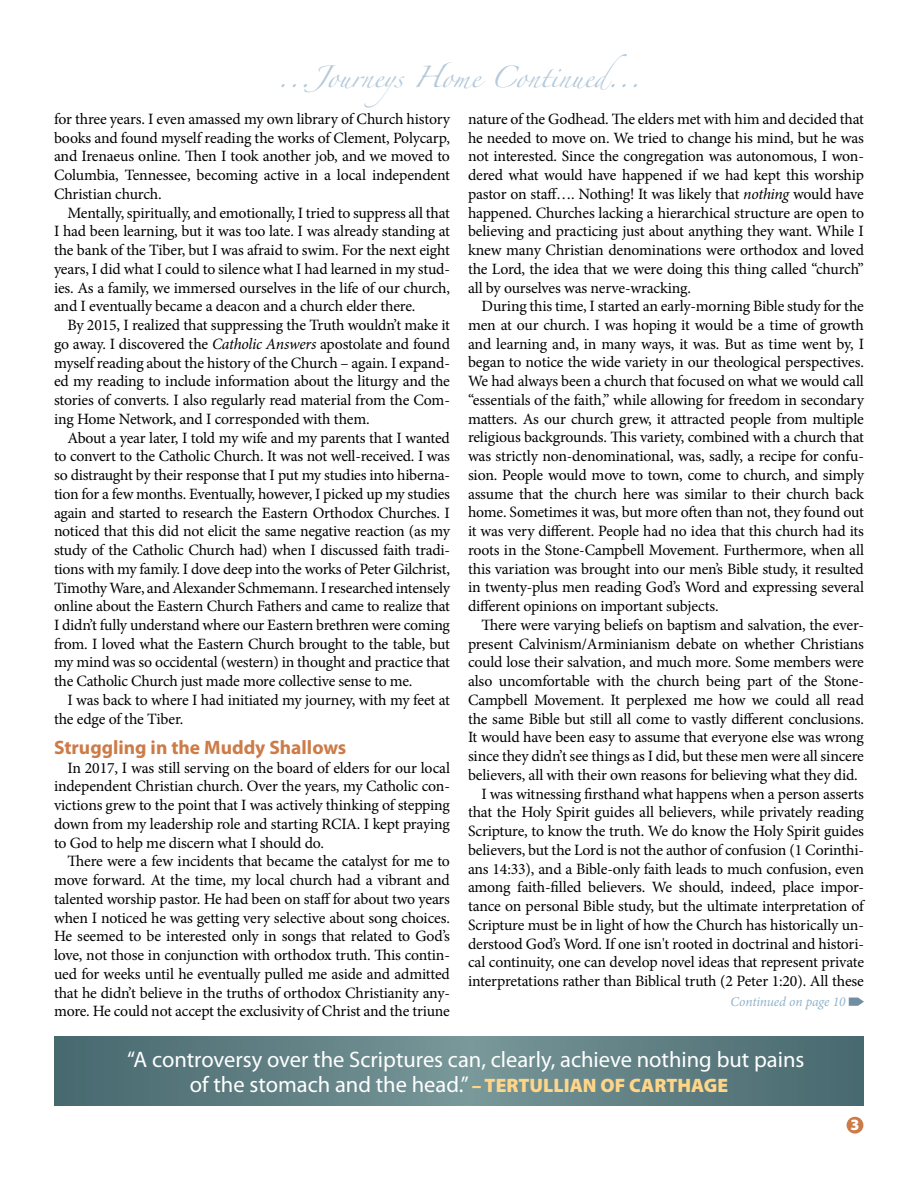
<style>
.page{position:relative;width:918px;height:1188px;background:#fff}
.page>*{position:absolute;margin:0;border:0;box-sizing:border-box;transform-origin:0 0}
.t1{font:22.5px/25.5px "Myriad Pro";color:#fff}
.t2{font:700 19.5px "Myriad Pro";color:#cd7b47}
.t3{font:19.5px "Zapfino";color:#b4c9da}
.t4{font:15.75px/18.8px "Minion Pro";letter-spacing:-.01em;color:#000;text-align:justify}
.t5{font:900 15.75px "Myriad Pro";color:#fff}
.t6{font:italic 13.5px "Minion Pro";letter-spacing:-.01em;color:#90b2ca}
.s1{font-style:italic}
.s2{font-weight:900;font-size:19.5px;color:#ffd688}
</style>
<div class="page">
<svg style="left:849px;top:998px;width:15px;height:8px"></svg>
<div style="left:847px;top:1117px;width:16px;height:17px;background:#cd7b47;border-radius:50%"></div>
<svg style="left:54px;top:1036px;width:810px;height:70px;background:#5f7f83"></svg>
<p class="t3" style="left:277px;top:69px;width:365px">...Journeys Home Continued...</p>
<p class="t4" style="left:54px;top:110px;width:398px">for three years. I even amassed my own library of Church history books and found myself reading the works of Clement, Polycarp, and Irenaeus online. Then I took another job, and we moved to Columbia, Tennessee, becoming active in a local independent Christian church.</p>
<p class="t4" style="left:54px;top:203px;width:398px;text-indent:13px">Mentally, spiritually, and emotionally, I tried to suppress all that I had been learning, but it was too late. I was already standing at the bank of the Tiber, but I was afraid to swim. For the next eight years, I did what I could to silence what I had learned in my stud&shy;ies. As a family, we immersed ourselves in the life of our church, and I eventually became a deacon and a church elder there.</p>
<p class="t4" style="left:54px;top:316px;width:398px;text-indent:13px">By 2015, I realized that suppressing the Truth wouldn’t make it go away. I discovered the <span class="s1">Catholic Answers</span> apostolate and found myself reading about the history of the Church – again. I expand&shy;ed my reading to include information about the liturgy and the stories of converts. I also regularly read material from the Com&shy;ing Home Network, and I corresponded with them.</p>
<p class="t4" style="left:54px;top:428px;width:398px;text-indent:13px">About a year later, I told my wife and my parents that I wanted to convert to the Catholic Church. It was not well-received. I was so distraught by their response that I put my studies into hiberna&shy;tion for a few months. Eventually, however, I picked up my studies again and started to research the Eastern Orthodox Churches. I noticed that this did not elicit the same negative reaction (as my study of the Catholic Church had) when I discussed faith tradi&shy;tions with my family. I dove deep into the works of Peter Gilchrist, Timothy Ware, and Alexander Schmemann. I researched intensely online about the Eastern Church Fathers and came to realize that I didn’t fully understand where our Eastern brethren were coming from. I loved what the Eastern Church brought to the table, but my mind was so occidental (western) in thought and practice that the Catholic Church just made more collective sense to me.</p>
<p class="t4" style="left:54px;top:691px;width:398px;text-indent:13px">I was back to where I had initiated my journey, with my feet at the edge of the Tiber.</p>
<p class="t2" style="left:54px;top:736px;width:294px">Struggling in the Muddy Shallows</p>
<p class="t4" style="left:54px;top:758px;width:398px;text-indent:13px">In 2017, I was still serving on the board of elders for our local independent Christian church. Over the years, my Catholic con&shy;victions grew to the point that I was actively thinking of stepping down from my leadership role and starting RCIA. I kept praying to God to help me discern what I should do.</p>
<p class="t4" style="left:54px;top:852px;width:398px;text-indent:13px">There were a few incidents that became the catalyst for me to move forward. At the time, my local church had a vibrant and talented worship pastor. He had been on staff for about two years when I noticed he was getting very selective about song choices.<br>He seemed to be interested only in songs that related to God’s love, not those in conjunction with orthodox truth. This contin&shy;ued for weeks until he eventually pulled me aside and admitted that he didn’t believe in the truths of orthodox Christianity any&shy;more. He could not accept the exclusivity of Christ and the triune</p>
<p class="t4" style="left:468px;top:110px;width:398px">nature of the Godhead. The elders met with him and decided that he needed to move on. We tried to change his mind, but he was not interested. Since the congregation was autonomous, I won&shy;dered what would have happened if we had kept this worship pastor on staff…. Nothing! It was likely that <span class="s1">nothing</span> would have happened. Churches lacking a hierarchical structure are open to believing and practicing just about anything they want. While I knew many Christian denominations were orthodox and loved the Lord, the idea that we were doing this thing called “church” all by ourselves was nerve-wracking.</p>
<p class="t4" style="left:468px;top:297px;width:398px;text-indent:13px">During this time, I started an early-morning Bible study for the men at our church. I was hoping it would be a time of growth and learning and, in many ways, it was. But as time went by, I began to notice the wide variety in our theological perspectives.<br>We had always been a church that focused on what we would call “essentials of the faith,” while allowing for freedom in secondary matters. As our church grew, it attracted people from multiple religious backgrounds. This variety, combined with a church that was strictly non-denominational, was, sadly, a recipe for confu&shy;sion. People would move to town, come to church, and simply assume that the church here was similar to their church back home. Sometimes it was, but more often than not, they found out it was very different. People had no idea that this church had its roots in the Stone-Campbell Movement. Furthermore, when all this variation was brought into our men’s Bible study, it resulted in twenty-plus men reading God’s Word and expressing several different opinions on important subjects.</p>
<p class="t4" style="left:482px;top:616px;width:384px">There were varying beliefs on baptism and salvation, the ever-</p>
<p class="t4" style="left:468px;top:634px;width:398px">present Calvinism/Arminianism debate on whether Christians</p>
<p class="t4" style="left:468px;top:653px;width:398px">could lose their salvation, and much more. Some members were</p>
<p class="t4" style="left:468px;top:672px;width:398px">also uncomfortable with the church being part of the Stone-</p>
<p class="t4" style="left:468px;top:691px;width:397px">Campbell Movement. It perplexed me how we could all read</p>
<p class="t4" style="left:468px;top:709px;width:398px">the same Bible but still all come to vastly different conclusions.</p>
<p class="t4" style="left:468px;top:728px;width:397px">It would have been easy to assume that everyone else was wrong</p>
<p class="t4" style="left:468px;top:747px;width:397px">since they didn’t see things as I did, but these men were all sincere</p>
<p class="t4" style="left:468px;top:766px;width:391px">believers, all with their own reasons for believing what they did.</p>
<p class="t4" style="left:482px;top:784px;width:384px">I was witnessing firsthand what happens when a person asserts</p>
<p class="t4" style="left:468px;top:803px;width:398px">that the Holy Spirit guides all believers, while privately reading</p>
<p class="t4" style="left:468px;top:822px;width:398px">Scripture, to know the truth. We do know the Holy Spirit guides</p>
<p class="t4" style="left:468px;top:840px;width:398px">believers, but the Lord is not the author of confusion (1 Corinthi-</p>
<p class="t4" style="left:468px;top:859px;width:397px">ans 14:33), and a Bible-only faith leads to much confusion, even</p>
<p class="t4" style="left:468px;top:878px;width:398px">among faith-filled believers. We should, indeed, place impor-</p>
<p class="t4" style="left:468px;top:897px;width:397px">tance on personal Bible study, but the ultimate interpretation of</p>
<p class="t4" style="left:468px;top:915px;width:398px">Scripture must be in light of how the Church has historically un-</p>
<p class="t4" style="left:468px;top:934px;width:398px">derstood God’s Word. If one isn't rooted in doctrinal and histori-</p>
<p class="t4" style="left:468px;top:953px;width:398px">cal continuity, one can develop novel ideas that represent private</p>
<p class="t4" style="left:468px;top:972px;width:397px">interpretations rather than Biblical truth (2 Peter 1:20). All these</p>
<p class="t6" style="left:731px;top:992px;width:117px">Continued on page 10</p>
<h1 class="t1" style="left:190px;top:1047px;width:616px;text-indent:-63px">“A controversy over the Scriptures can, clearly, achieve nothing but pains of the stomach and the head.” <span class="s2">– TERTULLIAN OF CARTHAGE</span></h1>
<p class="t5" style="left:850px;top:1114px;width:11px">3</p>
</div>
